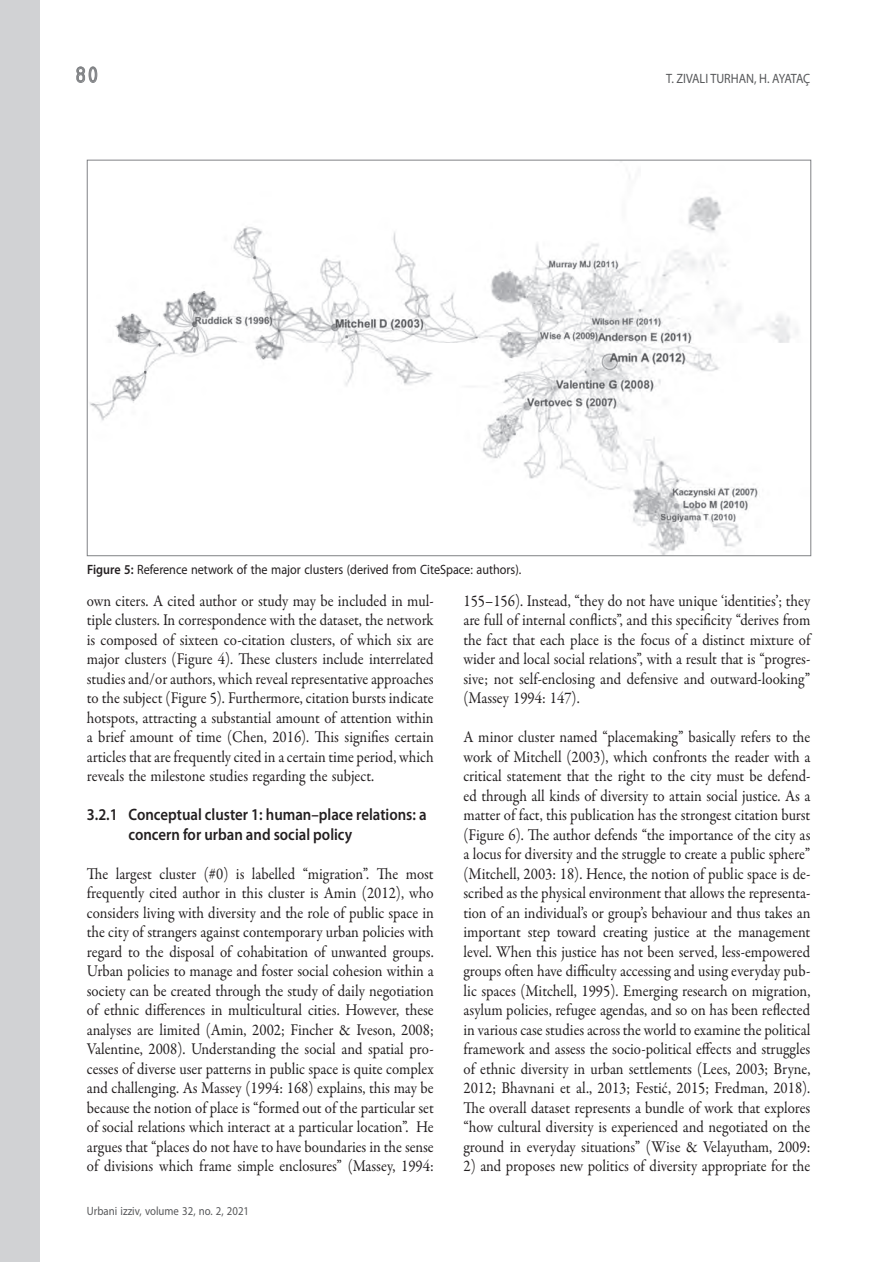
<style>
.page{position:relative;width:893px;height:1262px;background:#fff}
.page>*{position:absolute;margin:0;border:0;box-sizing:border-box;transform-origin:0 0}
.t1{font:24px "ISOCTEUR";color:#808285}
.t2{font:16.5px/19.5px "Garamond Premr Pro";color:#231f20;text-align:justify;scale:.9 1}
.t3{font:600 16.5px/19.5px "Myriad Pro";color:#231f20;scale:.9 1}
.t4{font:13.5px "Myriad Pro";color:#231f20;scale:.9 1}
.t5{font:13.5px "Myriad Pro";color:#57585a;scale:.9 1}
.t6{font:12px "Myriad Pro";color:#57585a;scale:.9 1}
.s1{font-weight:600}
</style>
<div class="page">
<svg style="left:76px;top:66px;width:22px;height:17px"></svg>
<div style="left:0;top:0;width:40px;height:1261px;background:#d1d2d4"></div>
<img style="left:89px;top:175px;width:709px;height:379px">
<h1 class="t1" style="left:72px;top:59px;width:31px">80</h1>
<p class="t5" style="left:665px;top:71px;width:162px">T. ZIVALI TURHAN, H. AYATAÇ</p>
<p class="t4" style="left:87px;top:562px;width:483px"><span class="s1">Figure 5:</span> Reference network of the major clusters (derived from CiteSpace: authors).</p>
<p class="t2" style="left:87px;top:591px;width:387px">own citers. A cited author or study may be included in mul&shy;tiple clusters. In correspondence with the dataset, the network is composed of sixteen co-citation clusters, of which six are major clusters (Figure 4). These clusters include interrelated studies and/or authors, which reveal representative approaches to the subject (Figure 5). Furthermore, citation bursts indicate hotspots, attracting a substantial amount of attention within a brief amount of time (Chen, 2016). This signifies certain articles that are frequently cited in a certain time period, which reveals the milestone studies regarding the subject.</p>
<p class="t3" style="left:128px;top:804px;width:332px;text-indent:-42px">3.2.1 Conceptual cluster 1: human–place relations: a concern for urban and social policy</p>
<p class="t2" style="left:87px;top:864px;width:387px">The largest cluster (#0) is labelled “migration”. The most frequently cited author in this cluster is Amin (2012), who considers living with diversity and the role of public space in the city of strangers against contemporary urban policies with regard to the disposal of cohabitation of unwanted groups.<br>Urban policies to manage and foster social cohesion within a society can be created through the study of daily negotiation of ethnic differences in multicultural cities. However, these analyses are limited (Amin, 2002; Fincher &amp; Iveson, 2008; Valentine, 2008). Understanding the social and spatial pro&shy;cesses of diverse user patterns in public space is quite complex and challenging. As Massey (1994: 168) explains, this may be because the notion of place is “formed out of the particular set of social relations which interact at a particular location”. He argues that “places do not have to have boundaries in the sense of divisions which frame simple enclosures” (Massey, 1994:</p>
<p class="t6" style="left:87px;top:1204px;width:182px">Urbani izziv, volume 32, no. 2, 2021</p>
<p class="t2" style="left:463px;top:591px;width:387px">155–156). Instead, “they do not have unique ‘identities’; they are full of internal conflicts”, and this specificity “derives from the fact that each place is the focus of a distinct mixture of wider and local social relations”, with a result that is “progres&shy;sive; not self-enclosing and defensive and outward-looking” (Massey 1994: 147).</p>
<p class="t2" style="left:463px;top:727px;width:387px">A minor cluster named “placemaking” basically refers to the work of Mitchell (2003), which confronts the reader with a critical statement that the right to the city must be defend&shy;ed through all kinds of diversity to attain social justice. As a matter of fact, this publication has the strongest citation burst (Figure 6). The author defends “the importance of the city as a locus for diversity and the struggle to create a public sphere” (Mitchell, 2003: 18). Hence, the notion of public space is de&shy;scribed as the physical environment that allows the representa&shy;tion of an individual’s or group’s behaviour and thus takes an important step toward creating justice at the management level. When this justice has not been served, less-empowered groups often have difficulty accessing and using everyday pub&shy;lic spaces (Mitchell, 1995). Emerging research on migration, asylum policies, refugee agendas, and so on has been reflected in various case studies across the world to examine the political framework and assess the socio-political effects and struggles of ethnic diversity in urban settlements (Lees, 2003; Bryne, 2012; Bhavnani et al., 2013; Festić, 2015; Fredman, 2018).<br>The overall dataset represents a bundle of work that explores “how cultural diversity is experienced and negotiated on the ground in everyday situations” (Wise &amp; Velayutham, 2009:</p>
<p class="t2" style="left:463px;top:1156px;width:387px">2) and proposes new politics of diversity appropriate for the</p>
</div>
